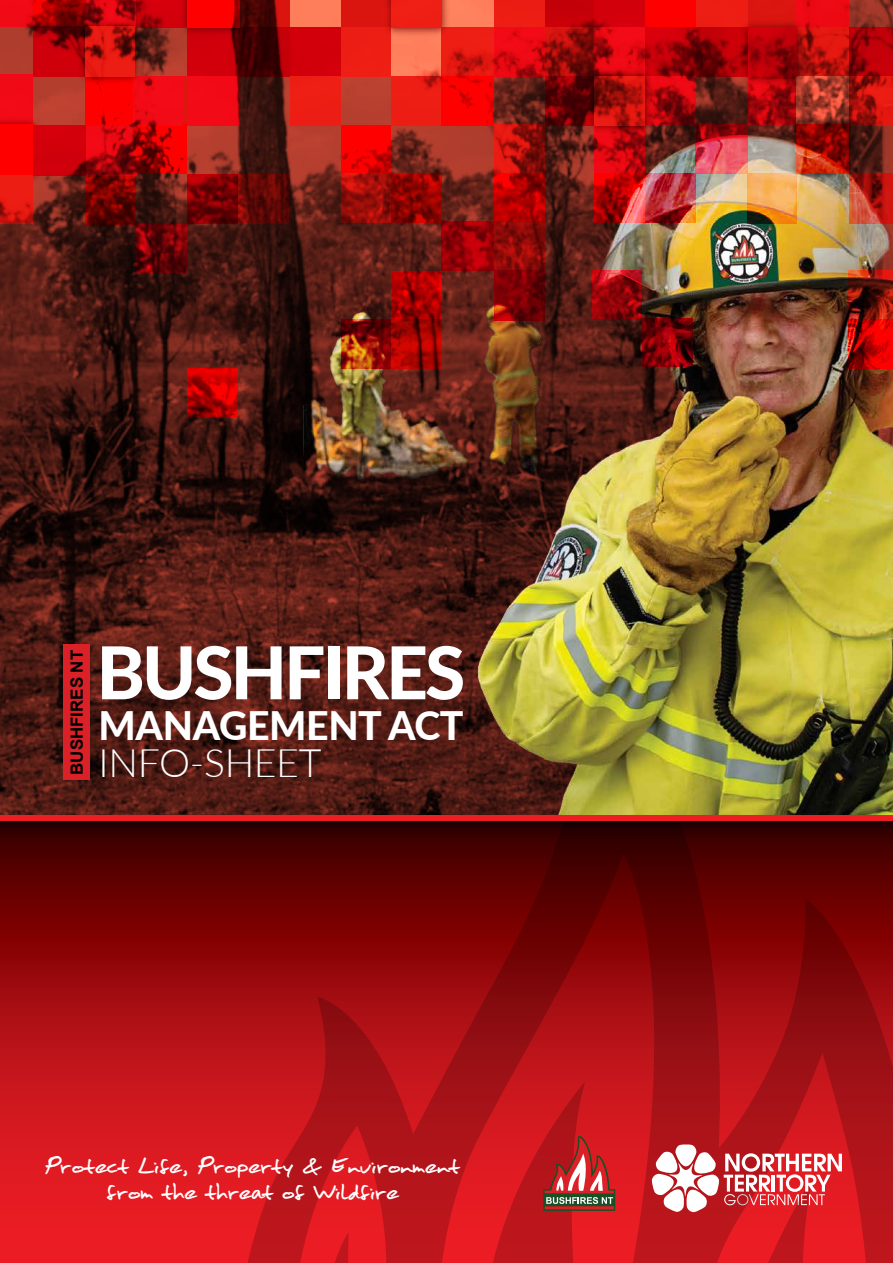
<style>
.page{position:relative;width:893px;height:1263px;background:#fff}
.page>*{position:absolute;margin:0;border:0;box-sizing:border-box;transform-origin:0 0}
.t1{font:800 72.9px "Lato";letter-spacing:-.04em;color:#fff}
.t2{font:800 39.3px "Lato";letter-spacing:-.01em;color:#fff}
.t3{font:300 39.3px "Lato";letter-spacing:-.01em;color:#fff}
.t4{font:24px/25.5px "Moan Hand";color:#fff;text-align:center}
.t5{font:700 16.95px "Arial";color:#000}
</style>
<div class="page">
<svg style="left:0;top:820px;width:239px;height:443px;background:#a90f13"></svg>
<img style="left:0;top:0;width:893px;height:815px">
<svg style="left:239px;top:820px;width:654px;height:443px;background:#910b0e"></svg>
<svg style="left:323px;top:1232px;width:30px;height:31px"></svg>
<div style="left:63px;top:644px;width:26px;height:136px;background:#da2128"></div>
<div style="left:290px;top:0;width:51px;height:28px;background:#fe7e5c"></div>
<div style="left:290px;top:27px;width:51px;height:50px;background:#d1000b"></div>
<div style="left:290px;top:76px;width:51px;height:49px;background:#ed1e14"></div>
<div style="left:341px;top:0;width:50px;height:28px;background:#da1510"></div>
<div style="left:341px;top:27px;width:50px;height:50px;background:#ee1e14"></div>
<svg style="left:341px;top:125px;width:50px;height:48px;background:#f00000"></svg>
<svg style="left:391px;top:39px;width:51px;height:37px;background:#fc7a59"></svg>
<div style="left:391px;top:76px;width:51px;height:49px;background:#ed1e14"></div>
<div style="left:442px;top:0;width:52px;height:28px;background:#fe805c"></div>
<svg style="left:442px;top:27px;width:52px;height:49px;background:#e11911"></svg>
<svg style="left:442px;top:76px;width:52px;height:49px;background:#f90000"></svg>
<div style="left:494px;top:0;width:51px;height:28px;background:#ec1d14"></div>
<svg style="left:494px;top:27px;width:51px;height:50px;background:#de0811"></svg>
<svg style="left:494px;top:124px;width:51px;height:49px;background:#aa110b"></svg>
<svg style="left:545px;top:0;width:49px;height:27px"></svg>
<svg style="left:545px;top:27px;width:49px;height:49px;background:#930b08"></svg>
<svg style="left:545px;top:76px;width:39px;height:49px;background:#600004"></svg>
<div style="left:594px;top:0;width:51px;height:28px;background:#d2000b"></div>
<svg style="left:594px;top:27px;width:51px;height:38px;background:#d70811"></svg>
<svg style="left:594px;top:137px;width:51px;height:36px;background:#c3060d"></svg>
<div style="left:645px;top:0;width:51px;height:28px;background:#f00"></div>
<svg style="left:645px;top:27px;width:51px;height:49px;background:#a70008"></svg>
<svg style="left:656px;top:76px;width:40px;height:49px;background:#a7050b"></svg>
<div style="left:696px;top:0;width:52px;height:28px;background:#ed1d14"></div>
<svg style="left:696px;top:27px;width:41px;height:50px;background:#920005"></svg>
<svg style="left:136px;top:0;width:40px;height:28px"></svg>
<svg style="left:187px;top:39px;width:52px;height:37px;background:#c5000a"></svg>
<div style="left:187px;top:76px;width:52px;height:49px;background:#f20b16"></div>
<svg style="left:250px;top:0;width:40px;height:27px"></svg>
<svg style="left:239px;top:27px;width:51px;height:50px;background:#550002"></svg>
<div style="left:748px;top:0;width:49px;height:28px;background:#db1610"></div>
<svg style="left:182px;top:76px;width:5px;height:47px"></svg>
<svg style="left:748px;top:87px;width:49px;height:38px;background:#a4050b"></svg>
<div style="left:797px;top:0;width:52px;height:28px;background:#ed0913"></div>
<svg style="left:808px;top:27px;width:41px;height:49px;background:#c4130c"></svg>
<svg style="left:797px;top:76px;width:52px;height:38px;background:#b03e2d"></svg>
<svg style="left:849px;top:27px;width:44px;height:49px;background:#a70008"></svg>
<svg style="left:849px;top:76px;width:44px;height:49px;background:#b8120c"></svg>
<img style="left:386px;top:0;width:66px;height:39px">
<div style="left:391px;top:0;width:51px;height:28px;background:#ef1f15"></div>
<img style="left:176px;top:0;width:74px;height:39px">
<div style="left:187px;top:0;width:52px;height:28px;background:#f00"></div>
<img style="left:737px;top:16px;width:71px;height:71px">
<svg style="left:748px;top:27px;width:49px;height:50px;background:#a90008"></svg>
<svg style="left:341px;top:173px;width:50px;height:49px;background:#9d0e09"></svg>
<svg style="left:341px;top:320px;width:50px;height:49px;background:#902108"></svg>
<svg style="left:391px;top:173px;width:51px;height:49px;background:#8e0300"></svg>
<svg style="left:442px;top:221px;width:52px;height:50px;background:#9a0007"></svg>
<svg style="left:494px;top:173px;width:51px;height:48px;background:#b20000"></svg>
<svg style="left:494px;top:221px;width:51px;height:49px;background:#8b0a07"></svg>
<svg style="left:494px;top:270px;width:51px;height:51px;background:#7a0205"></svg>
<svg style="left:594px;top:173px;width:51px;height:49px;background:#c31b1b"></svg>
<svg style="left:187px;top:368px;width:51px;height:50px;background:#bd0000"></svg>
<svg style="left:848px;top:270px;width:45px;height:50px;background:#78170c"></svg>
<svg style="left:645px;top:173px;width:51px;height:49px;background:#b6383c"></svg>
<svg style="left:592px;top:270px;width:50px;height:48px;background:#9a090f"></svg>
<svg style="left:848px;top:320px;width:45px;height:49px;background:#c20201"></svg>
<svg style="left:642px;top:318px;width:51px;height:49px;background:#750006"></svg>
<svg style="left:238px;top:174px;width:51px;height:50px;background:#610805"></svg>
<svg style="left:187px;top:174px;width:51px;height:50px;background:#770004"></svg>
<img style="left:584px;top:65px;width:72px;height:72px">
<svg style="left:594px;top:76px;width:51px;height:49px;background:#ae100b"></svg>
<svg style="left:849px;top:173px;width:44px;height:51px;background:#b82c20"></svg>
<svg style="left:391px;top:271px;width:51px;height:49px;background:#a90000"></svg>
<svg style="left:391px;top:320px;width:51px;height:49px;background:#a10400"></svg>
<svg style="left:136px;top:224px;width:51px;height:49px;background:#690206"></svg>
<svg style="left:695px;top:124px;width:52px;height:50px;background:#cd3e4a"></svg>
<svg style="left:747px;top:173px;width:50px;height:51px;background:#de9848"></svg>
<img style="left:786px;top:114px;width:74px;height:71px">
<svg style="left:797px;top:124px;width:52px;height:50px;background:#9f1507"></svg>
<svg style="left:33px;top:0;width:52px;height:26px"></svg>
<svg style="left:85px;top:125px;width:51px;height:51px;background:#b4060c"></svg>
<svg style="left:85px;top:0;width:51px;height:15px"></svg>
<div style="left:0;top:75px;width:33px;height:49px;background:#f10a16"></div>
<div style="left:0;top:0;width:33px;height:27px;background:#f00a15"></div>
<img style="left:0;top:114px;width:45px;height:72px">
<div style="left:0;top:124px;width:34px;height:51px;background:#f00"></div>
<svg style="left:0;top:175px;width:33px;height:49px;background:#de1911"></svg>
<div style="left:33px;top:125px;width:52px;height:51px;background:#d1000b"></div>
<svg style="left:136px;top:123px;width:51px;height:51px;background:#c10000"></svg>
<svg style="left:33px;top:26px;width:42px;height:51px;background:#b00009"></svg>
<div style="left:85px;top:76px;width:50px;height:49px;background:#f00"></div>
<svg style="left:133px;top:76px;width:49px;height:49px;background:#ec0a15"></svg>
<svg style="left:85px;top:176px;width:51px;height:49px;background:#6d0200"></svg>
<img style="left:75px;top:15px;width:70px;height:72px">
<svg style="left:85px;top:26px;width:50px;height:51px;background:#c6150e"></svg>
<div style="left:0;top:815px;width:893px;height:5px;background:#ed1d24"></div>
<svg style="left:652px;top:1144px;width:190px;height:119px"></svg>
<svg style="left:486px;top:1081px;width:129px;height:182px;background:#c62226"></svg>
<hr style="left:545px;top:1206px;width:69px;height:3px;background:#da2128">
<p class="t5" style="left:66px;top:775px;width:126px;rotate:-90deg">BUSHFIRES NT</p>
<p class="t1" style="left:97px;top:619px;width:370px">BUSHFIRES</p>
<p class="t2" style="left:99px;top:696px;width:366px">MANAGEMENT ACT</p>
<p class="t3" style="left:99px;top:736px;width:224px">INFO-SHEET</p>
<p class="t4" style="left:45px;top:1152px;width:417px">Protect Life, Property &amp; Environment from the threat of Wildfire</p>
</div>
